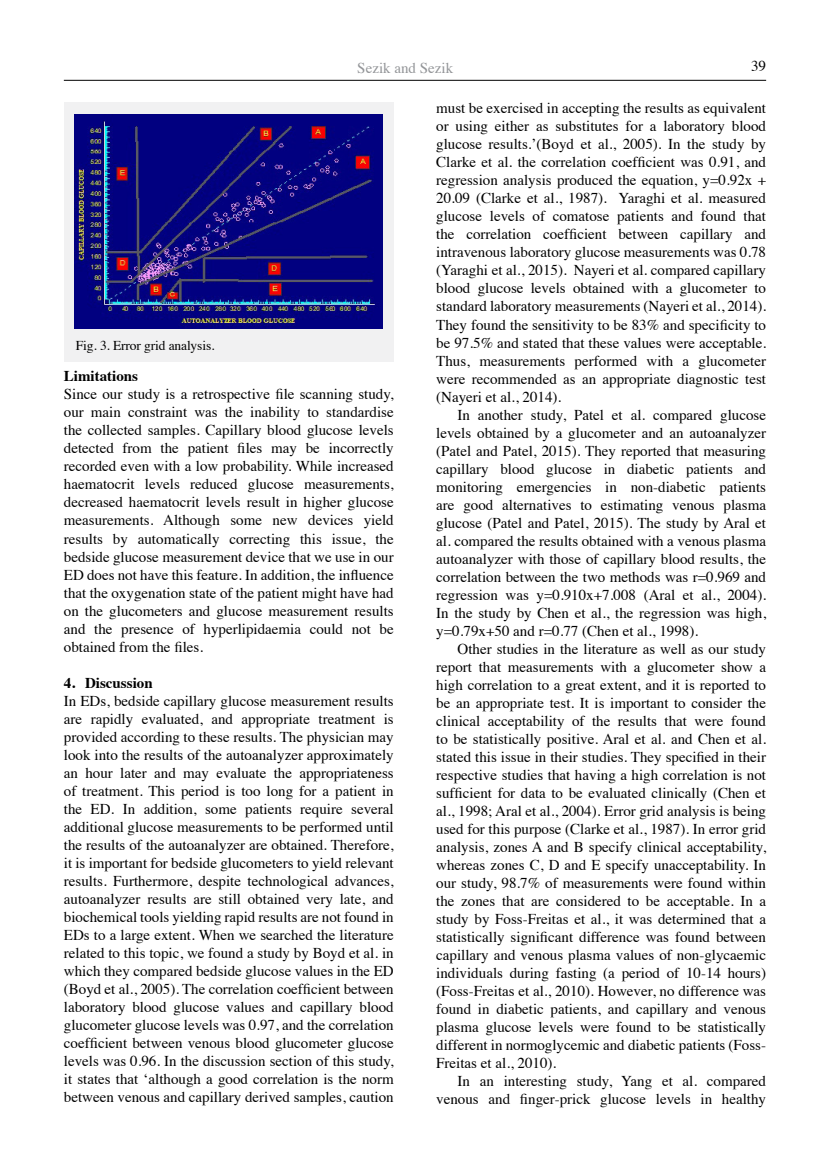
<style>
.page{position:relative;width:830px;height:1170px;background:#fff}
.page>*{position:absolute;margin:0;border:0;box-sizing:border-box;transform-origin:0 0}
.t1{font:15px/18px "Times";color:#000;text-align:justify}
.t2{font:700 15px "Times";color:#000}
.t3{font:15px "Times";color:#939598}
.t4{font:13.5px "Times";letter-spacing:-.01em;color:#000}
</style>
<div class="page">
<hr style="left:64px;top:80px;width:701px;height:1px;background:#000">
<div style="left:64px;top:102px;width:329px;height:259px;background:#f1f1f2"></div>
<img style="left:75px;top:115px;width:307px;height:214px">
<p class="t3" style="left:357px;top:54px;width:97px">Sezik and Sezik</p>
<p class="t1" style="left:750px;top:56px;width:16px">39</p>
<p class="t4" style="left:76px;top:332px;width:140px">Fig. 3. Error grid analysis.</p>
<p class="t2" style="left:64px;top:362px;width:76px">Limitations</p>
<p class="t1" style="left:64px;top:384px;width:331px">Since our study is a retrospective file scanning study, our main constraint was the inability to standardise the collected samples. Capillary blood glucose levels detected from the patient files may be incorrectly recorded even with a low probability. While increased haematocrit levels reduced glucose measurements, decreased haematocrit levels result in higher glucose measurements. Although some new devices yield results by automatically correcting this issue, the bedside glucose measurement device that we use in our ED does not have this feature. In addition, the influence that the oxygenation state of the patient might have had on the glucometers and glucose measurement results and the presence of hyperlipidaemia could not be obtained from the files.</p>
<p class="t2" style="left:64px;top:668px;width:90px">4. Discussion</p>
<p class="t1" style="left:64px;top:690px;width:331px">In EDs, bedside capillary glucose measurement results are rapidly evaluated, and appropriate treatment is provided according to these results. The physician may look into the results of the autoanalyzer approximately an hour later and may evaluate the appropriateness of treatment. This period is too long for a patient in the ED. In addition, some patients require several additional glucose measurements to be performed until the results of the autoanalyzer are obtained. Therefore, it is important for bedside glucometers to yield relevant results. Furthermore, despite technological advances, autoanalyzer results are still obtained very late, and biochemical tools yielding rapid results are not found in EDs to a large extent. When we searched the literature related to this topic, we found a study by Boyd et al. in which they compared bedside glucose values in the ED (Boyd et al., 2005). The correlation coefficient between laboratory blood glucose values and capillary blood glucometer glucose levels was 0.97, and the correlation coefficient between venous blood glucometer glucose levels was 0.96. In the discussion section of this study, it states that ‘although a good correlation is the norm between venous and capillary derived samples, caution</p>
<p class="t1" style="left:436px;top:98px;width:331px">must be exercised in accepting the results as equivalent or using either as substitutes for a laboratory blood glucose results.’(Boyd et al., 2005). In the study by Clarke et al. the correlation coefficient was 0.91, and regression analysis produced the equation, y=0.92x + 20.09 (Clarke et al., 1987). Yaraghi et al. measured glucose levels of comatose patients and found that the correlation coefficient between capillary and intravenous laboratory glucose measurements was 0.78 (Yaraghi et al., 2015). Nayeri et al. compared capillary blood glucose levels obtained with a glucometer to standard laboratory measurements (Nayeri et al., 2014).<br>They found the sensitivity to be 83% and specificity to be 97.5% and stated that these values were acceptable.<br>Thus, measurements performed with a glucometer were recommended as an appropriate diagnostic test (Nayeri et al., 2014).</p>
<p class="t1" style="left:436px;top:404px;width:331px;text-indent:21px">In another study, Patel et al. compared glucose levels obtained by a glucometer and an autoanalyzer (Patel and Patel, 2015). They reported that measuring capillary blood glucose in diabetic patients and monitoring emergencies in non-diabetic patients are good alternatives to estimating venous plasma glucose (Patel and Patel, 2015). The study by Aral et al. compared the results obtained with a venous plasma autoanalyzer with those of capillary blood results, the correlation between the two methods was r=0.969 and regression was y=0.910x+7.008 (Aral et al., 2004).<br>In the study by Chen et al., the regression was high, y=0.79x+50 and r=0.77 (Chen et al., 1998).</p>
<p class="t1" style="left:436px;top:638px;width:331px;text-indent:21px">Other studies in the literature as well as our study report that measurements with a glucometer show a high correlation to a great extent, and it is reported to be an appropriate test. It is important to consider the clinical acceptability of the results that were found to be statistically positive. Aral et al. and Chen et al. stated this issue in their studies. They specified in their respective studies that having a high correlation is not sufficient for data to be evaluated clinically (Chen et al., 1998; Aral et al., 2004). Error grid analysis is being used for this purpose (Clarke et al., 1987). In error grid analysis, zones A and B specify clinical acceptability, whereas zones C, D and E specify unacceptability. In our study, 98.7% of measurements were found within the zones that are considered to be acceptable. In a study by Foss-Freitas et al., it was determined that a statistically significant difference was found between capillary and venous plasma values of non-glycaemic individuals during fasting (a period of 10-14 hours) (Foss-Freitas et al., 2010). However, no difference was found in diabetic patients, and capillary and venous plasma glucose levels were found to be statistically different in normoglycemic and diabetic patients (Foss-Freitas et al., 2010).</p>
<p class="t1" style="left:436px;top:1070px;width:331px;text-align:right">In an interesting study, Yang et al. compared venous and finger-prick glucose levels in healthy</p>
</div>
